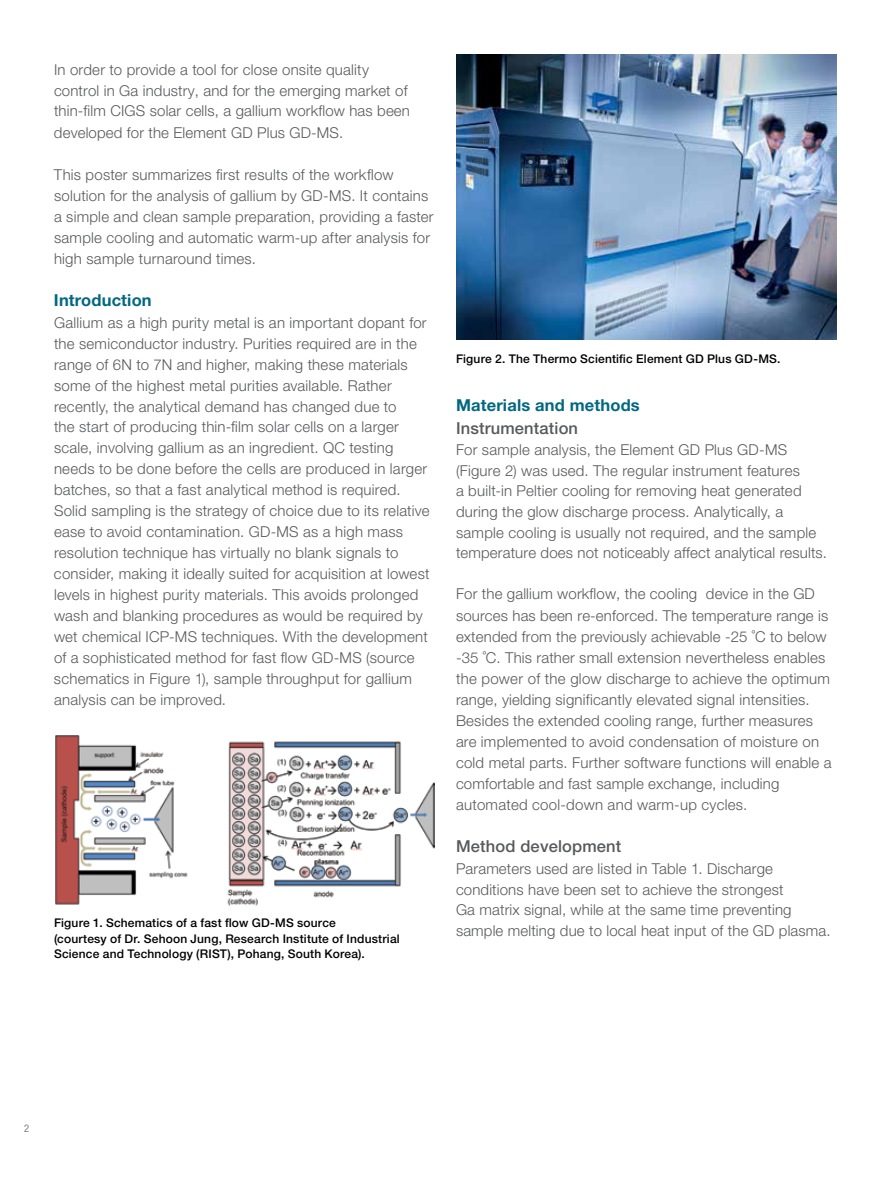
<style>
.page{position:relative;width:891px;height:1188px;background:#fff}
.page>*{position:absolute;margin:0;border:0;box-sizing:border-box;transform-origin:0 0}
.t1{font:500 16.5px "Helvetica Neue LT Std";letter-spacing:.01em;color:#58595b}
.t2{font:700 16.5px "Helvetica Neue LT Std";letter-spacing:.01em;color:#006880}
.t3{font:300 15px/21px "Helvetica Neue LT Std";letter-spacing:.015em;color:#58595b}
.t4{font:500 12px/15.8px "Helvetica Neue LT Std";letter-spacing:.015em;color:#000}
.t5{font:300 condensed 10.5px "Helvetica Neue LT Std";color:#58595b}
</style>
<div class="page">
<img style="left:456px;top:54px;width:381px;height:286px">
<img style="left:55px;top:735px;width:380px;height:171px">
<p class="t3" style="left:54px;top:59px;width:357px;line-height:20.4px">In order to provide a tool for close onsite quality control in Ga industry, and for the emerging market of thin-film CIGS solar cells, a gallium workflow has been</p>
<p class="t3" style="left:54px;top:122px;width:291px">developed for the Element GD Plus GD-MS.</p>
<p class="t3" style="left:54px;top:164px;width:381px">This poster summarizes first results of the workflow solution for the analysis of gallium by GD-MS. It contains a simple and clean sample preparation, providing a faster sample cooling and automatic warm-up after analysis for high sample turnaround times.</p>
<p class="t2" style="left:54px;top:291px;width:99px">Introduction</p>
<p class="t3" style="left:54px;top:312px;width:377px">Gallium as a high purity metal is an important dopant for the semiconductor industry. Purities required are in the range of 6N to 7N and higher, making these materials some of the highest metal purities available. Rather recently, the analytical demand has changed due to<br>the start of producing thin-film solar cells on a larger scale, involving gallium as an ingredient. QC testing needs to be done before the cells are produced in larger batches, so that a fast analytical method is required.<br>Solid sampling is the strategy of choice due to its relative ease to avoid contamination. GD-MS as a high mass resolution technique has virtually no blank signals to consider, making it ideally suited for acquisition at lowest levels in highest purity materials. This avoids prolonged wash and blanking procedures as would be required by wet chemical ICP-MS techniques. With the development of a sophisticated method for fast flow GD-MS (source schematics in Figure 1), sample throughput for gallium analysis can be improved.</p>
<p class="t4" style="left:54px;top:915px;width:347px">Figure 1. Schematics of a fast flow GD-MS source<br>(courtesy of Dr. Sehoon Jung, Research Institute of Industrial<br>Science and Technology (RIST), Pohang, South Korea).</p>
<p class="t4" style="left:456px;top:351px;width:326px">Figure 2. The Thermo Scientific Element GD Plus GD-MS.</p>
<p class="t2" style="left:456px;top:396px;width:185px">Materials and methods</p>
<p class="t1" style="left:456px;top:418px;width:124px">Instrumentation</p>
<p class="t3" style="left:456px;top:439px;width:373px">For sample analysis, the Element GD Plus GD-MS (Figure 2) was used. The regular instrument features<br>a built-in Peltier cooling for removing heat generated during the glow discharge process. Analytically, a sample cooling is usually not required, and the sample temperature does not noticeably affect analytical results.</p>
<p class="t3" style="left:456px;top:583px;width:377px">For the gallium workflow, the cooling device in the GD sources has been re-enforced. The temperature range is extended from the previously achievable -25 ˚C to below -35 ˚C. This rather small extension nevertheless enables the power of the glow discharge to achieve the optimum range, yielding significantly elevated signal intensities.<br>Besides the extended cooling range, further measures are implemented to avoid condensation of moisture on cold metal parts. Further software functions will enable a comfortable and fast sample exchange, including automated cool-down and warm-up cycles.</p>
<p class="t1" style="left:456px;top:836px;width:167px">Method development</p>
<p class="t3" style="left:456px;top:858px;width:376px">Parameters used are listed in Table 1. Discharge conditions have been set to achieve the strongest<br>Ga matrix signal, while at the same time preventing sample melting due to local heat input of the GD plasma.</p>
<p class="t5" style="left:24px;top:1123px;width:7px">2</p>
</div>
